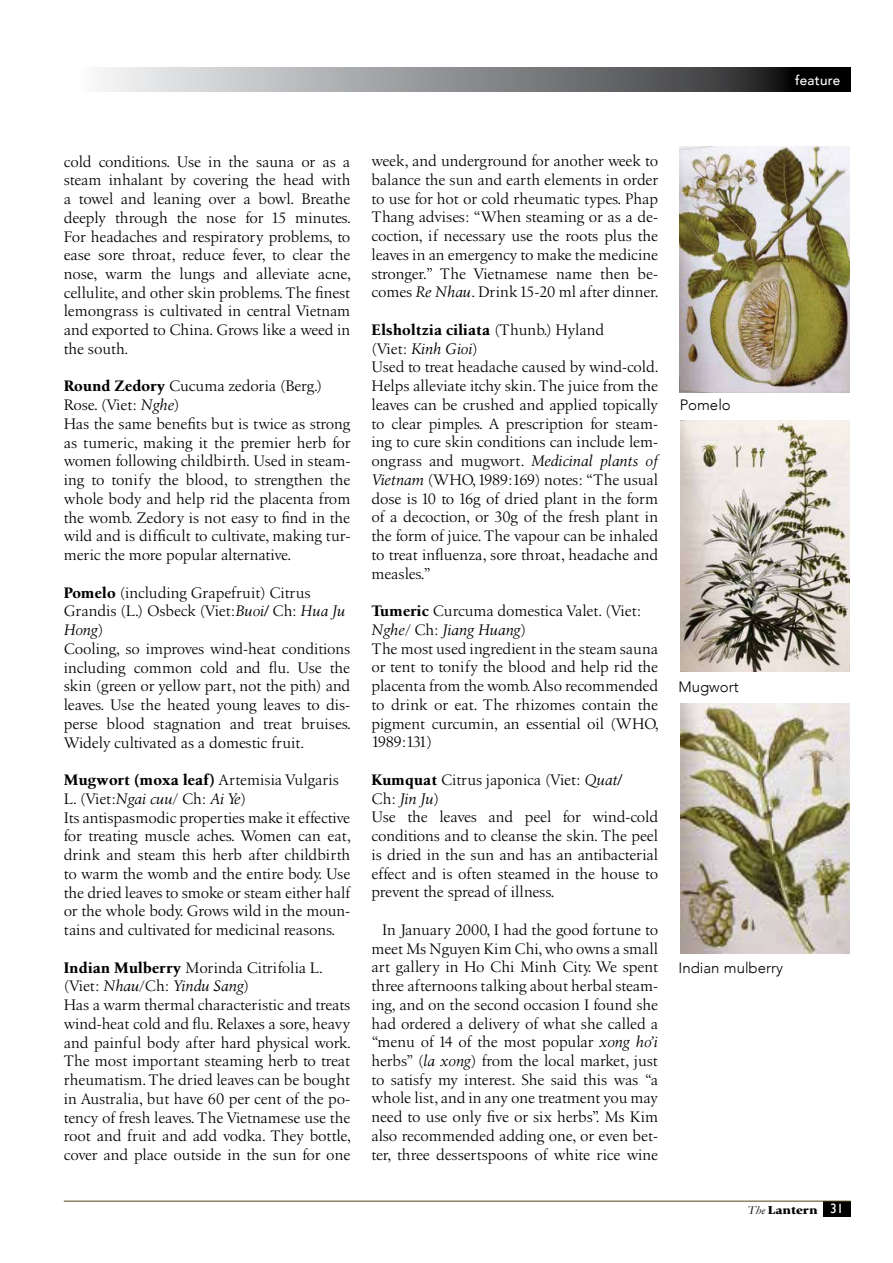
<style>
.page{position:relative;width:893px;height:1263px;background:#fff}
.page>*{position:absolute;margin:0;border:0;box-sizing:border-box;transform-origin:0 0}
.t1{font:15.75px/18.8px "Birka";color:#000}
.t2{font:300 15px "Avenir";color:#000}
.t3{font:500 13.5px "Avenir";letter-spacing:.02em;color:#fff}
.t4{font:13.5px "Gill Sans";color:#fff}
.t5{font:900 12px "Giovanni";color:#000;scale:1.14 1}
.s1{font-weight:700}
.s2{font-style:italic}
.s3{font-family:"Garamond";font-weight:400;font-style:italic}
</style>
<div class="page">
<div style="left:823px;top:1201px;width:27px;height:16px;background:#000"></div>
<svg style="left:101px;top:68px;width:749px;height:23px;background:#838486"></svg>
<hr style="left:64px;top:1201px;width:786px;height:1px;background:#4e441a">
<img style="left:680px;top:146px;width:169px;height:246px">
<img style="left:680px;top:420px;width:170px;height:251px">
<img style="left:680px;top:703px;width:169px;height:250px">
<p class="t3" style="left:795px;top:69px;width:47px">feature</p>
<p class="t1" style="left:64px;top:152px;width:289px;text-align:justify">cold conditions. Use in the sauna or as a steam inhalant by covering the head with a towel and leaning over a bowl. Breathe deeply through the nose for 15 minutes.<br>For headaches and respiratory problems, to ease sore throat, reduce fever, to clear the nose, warm the lungs and alleviate acne, cellulite, and other skin problems. The finest lemongrass is cultivated in central Vietnam and exported to China. Grows like a weed in the south.</p>
<p class="t1" style="left:64px;top:377px;width:288px"><span class="s1">Round Zedory</span> Cucuma zedoria (Berg.)<br>Rose. (Viet: <span class="s2">Nghe</span>)<br>Has the same benefits but is twice as strong as tumeric, making it the premier herb for women following childbirth. Used in steam&shy;ing to tonify the blood, to strengthen the whole body and help rid the placenta from the womb. Zedory is not easy to find in the wild and is difficult to cultivate, making tur&shy;meric the more popular alternative.</p>
<p class="t1" style="left:64px;top:583px;width:289px"><span class="s1">Pomelo</span> (including Grapefruit) Citrus Grandis (L.) Osbeck (Viet:<span class="s2">Buoi/</span> Ch: <span class="s2">Hua Ju Hong</span>)<br>Cooling, so improves wind-heat conditions including common cold and flu. Use the skin (green or yellow part, not the pith) and leaves. Use the heated young leaves to dis&shy;perse blood stagnation and treat bruises.<br>Widely cultivated as a domestic fruit.</p>
<p class="t1" style="left:64px;top:771px;width:289px"><span class="s1">Mugwort (moxa leaf)</span> Artemisia Vulgaris L. (Viet:<span class="s2">Ngai cuu</span>/ Ch: <span class="s2">Ai Ye</span>)<br>Its antispasmodic properties make it effective for treating muscle aches. Women can eat, drink and steam this herb after childbirth to warm the womb and the entire body. Use the dried leaves to smoke or steam either half or the whole body. Grows wild in the moun&shy;tains and cultivated for medicinal reasons.</p>
<p class="t1" style="left:64px;top:958px;width:289px"><span class="s1">Indian Mulberry</span> Morinda Citrifolia L. (Viet: <span class="s2">Nhau</span>/Ch: <span class="s2">Yindu Sang</span>)<br>Has a warm thermal characteristic and treats wind-heat cold and flu. Relaxes a sore, heavy and painful body after hard physical work.<br>The most important steaming herb to treat rheumatism. The dried leaves can be bought in Australia, but have 60 per cent of the po&shy;tency of fresh leaves. The Vietnamese use the root and fruit and add vodka. They bottle, cover and place outside in the sun for one</p>
<p class="t1" style="left:372px;top:152px;width:289px;text-align:justify">week, and underground for another week to balance the sun and earth elements in order to use for hot or cold rheumatic types. Phap Thang advises: “When steaming or as a de&shy;coction, if necessary use the roots plus the leaves in an emergency to make the medicine stronger.” The Vietnamese name then be&shy;comes <span class="s2">Re Nhau</span>. Drink 15-20 ml after dinner.</p>
<p class="t1" style="left:372px;top:320px;width:289px"><span class="s1">Elsholtzia ciliata</span> (Thunb.) Hyland<br>(Viet: <span class="s2">Kinh Gioi</span>)<br>Used to treat headache caused by wind-cold.<br>Helps alleviate itchy skin. The juice from the leaves can be crushed and applied topically to clear pimples. A prescription for steam&shy;ing to cure skin conditions can include lem&shy;ongrass and mugwort. <span class="s2">Medicinal plants of Vietnam</span> (WHO, 1989:169) notes: “The usual dose is 10 to 16g of dried plant in the form of a decoction, or 30g of the fresh plant in the form of juice. The vapour can be inhaled to treat influenza, sore throat, headache and measles.”</p>
<p class="t1" style="left:372px;top:602px;width:289px"><span class="s1">Tumeric</span> Curcuma domestica Valet. (Viet:<br><span class="s2">Nghe</span>/ Ch: <span class="s2">Jiang Huang</span>)<br>The most used ingredient in the steam sauna or tent to tonify the blood and help rid the placenta from the womb. Also recommended to drink or eat. The rhizomes contain the pigment curcumin, an essential oil (WHO, 1989:131)</p>
<p class="t1" style="left:372px;top:770px;width:288px"><span class="s1">Kumquat</span> Citrus japonica (Viet: <span class="s2">Quat/<br></span>Ch: <span class="s2">Jin Ju</span>)<br>Use the leaves and peel for wind-cold conditions and to cleanse the skin. The peel is dried in the sun and has an antibacterial effect and is often steamed in the house to prevent the spread of illness.</p>
<p class="t1" style="left:372px;top:920px;width:288px;text-align:justify;text-indent:11px">In January 2000, I had the good fortune to meet Ms Nguyen Kim Chi, who owns a small art gallery in Ho Chi Minh City. We spent three afternoons talking about herbal steam&shy;ing, and on the second occasion I found she had ordered a delivery of what she called a “menu of 14 of the most popular <span class="s2">xong ho’i </span>herbs” (<span class="s2">la xong</span>) from the local market, just to satisfy my interest. She said this was “a whole list, and in any one treatment you may need to use only five or six herbs”. Ms Kim also recommended adding one, or even bet&shy;ter, three dessertspoons of white rice wine</p>
<p class="t2" style="left:680px;top:396px;width:53px">Pomelo</p>
<p class="t2" style="left:678px;top:677px;width:62px">Mugwort</p>
<p class="t2" style="left:678px;top:959px;width:106px">Indian mulberry</p>
<p class="t5" style="left:747px;top:1202px;width:63px"><span class="s3">The</span> Lantern</p>
<p class="t4" style="left:830px;top:1200px;width:15px">31</p>
</div>
